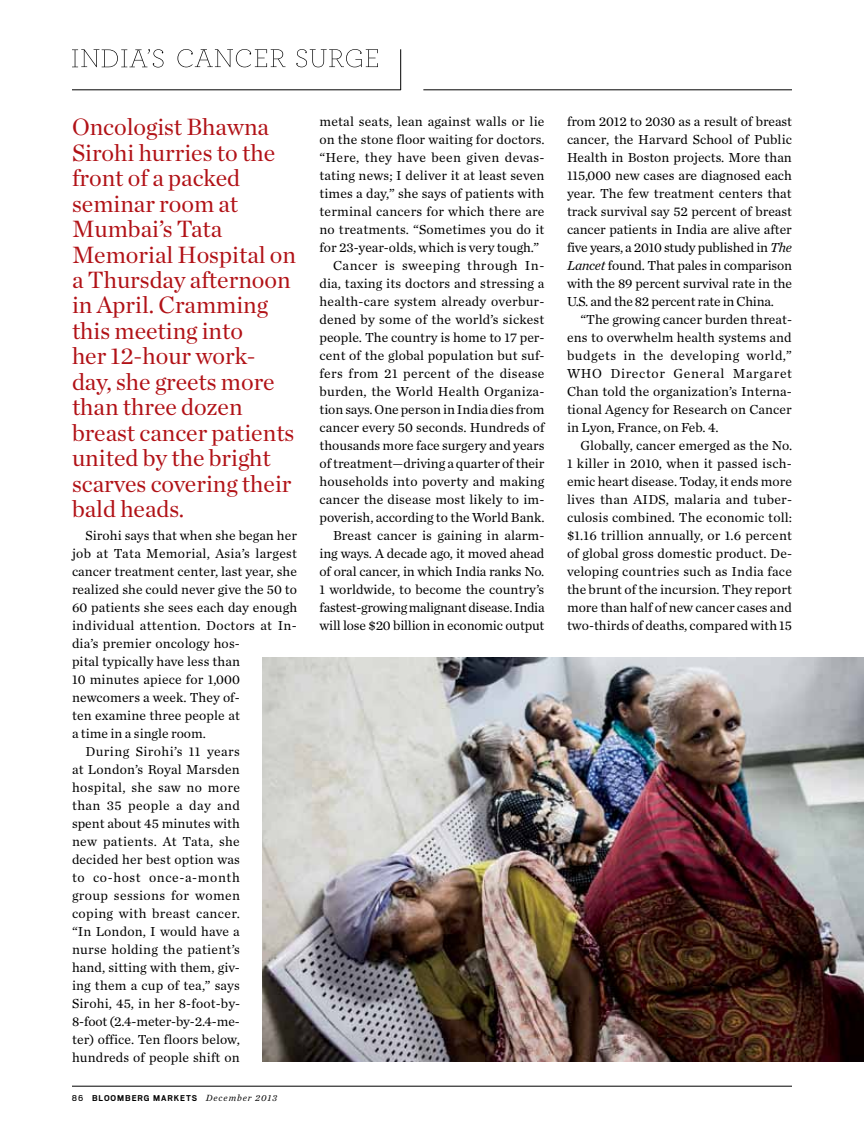
<style>
.page{position:relative;width:864px;height:1134px;background:#fff}
.page>*{position:absolute;margin:0;border:0;box-sizing:border-box;transform-origin:0 0}
.t1{font:24px/25.5px "Chronicle Deck";color:#b11116}
.t2{font:13.65px/18px "Chronicle Text G1";letter-spacing:.01em;color:#000;text-align:justify}
.t3{font:13.65px "Chronicle Text G1";letter-spacing:-.01em;color:#000}
.t4{font:13.65px "Chronicle Text G1";letter-spacing:.03em;color:#000}
.t5{font:13.65px "Chronicle Text G1";letter-spacing:-.02em;color:#000}
.t6{font:13.65px "Chronicle Text G1";letter-spacing:-.015em;color:#000}
.t7{font:13.65px "Chronicle Text G1";letter-spacing:.035em;color:#000}
.t8{font:13.65px "Chronicle Text G1";letter-spacing:.045em;color:#000}
.t9{font:700 9.3px "Scout";letter-spacing:.1em;color:#000}
.s1{font-weight:400}
.s2{font-family:"Chronicle Text G1";font-weight:400;font-style:italic}
.s3{font-style:italic}
</style>
<div class="page">
<hr style="left:72px;top:1086px;width:720px;height:1px;background:#000">
<img style="left:262px;top:658px;width:602px;height:404px">
<hr style="left:423px;top:90px;width:369px;height:1px;background:#000">
<svg style="left:72px;top:49px;width:92px;height:18px"></svg>
<svg style="left:177px;top:49px;width:108px;height:18px"></svg>
<svg style="left:296px;top:49px;width:82px;height:18px"></svg>
<hr style="left:72px;top:90px;width:329px;height:1px;background:#000">
<hr style="left:400px;top:49px;width:1px;height:41px;background:#000">
<p class="t1" style="left:72px;top:113px;width:226px">Oncologist Bhawna<br>Sirohi hurries to the front of a packed seminar room at<br>Mumbai’s Tata<br>Memorial Hospital on a Thursday afternoon in April. Cramming this meeting into<br>her 12-hour work&shy;day, she greets more than three dozen breast cancer patients united by the bright scarves covering their bald heads.</p>
<p class="t2" style="left:86px;top:526px;width:213px">Sirohi says that when she began her</p>
<p class="t2" style="left:72px;top:544px;width:227px">job at Tata Memorial, Asia’s largest</p>
<p class="t2" style="left:72px;top:562px;width:226px">cancer treatment center, last year, she</p>
<p class="t2" style="left:72px;top:580px;width:227px">realized she could never give the 50 to</p>
<p class="t2" style="left:72px;top:598px;width:227px">60 patients she sees each day enough</p>
<p class="t2" style="left:72px;top:616px;width:226px">individual attention. Doctors at In-</p>
<p class="t2" style="left:72px;top:634px;width:169px">dia’s premier oncology hos-</p>
<p class="t2" style="left:72px;top:652px;width:169px">pital typically have less than</p>
<p class="t2" style="left:72px;top:670px;width:170px">10 minutes apiece for 1,000</p>
<p class="t2" style="left:72px;top:688px;width:169px">newcomers a week. They of-</p>
<p class="t2" style="left:72px;top:706px;width:169px">ten examine three people at</p>
<p class="t2" style="left:72px;top:724px;width:135px">a time in a single room.</p>
<p class="t4" style="left:85px;top:741px;width:156px">During Sirohi’s 11 years</p>
<p class="t2" style="left:72px;top:760px;width:169px">at London’s Royal Marsden</p>
<p class="t2" style="left:72px;top:778px;width:170px">hospital, she saw no more</p>
<p class="t4" style="left:72px;top:795px;width:170px">than 35 people a day and</p>
<p class="t2" style="left:72px;top:814px;width:170px">spent about 45 minutes with</p>
<p class="t2" style="left:72px;top:832px;width:169px">new patients. At Tata, she</p>
<p class="t2" style="left:72px;top:850px;width:169px">decided her best option was</p>
<p class="t8" style="left:72px;top:867px;width:169px">to co-host once-a-month</p>
<p class="t2" style="left:72px;top:886px;width:169px">group sessions for women</p>
<p class="t2" style="left:72px;top:904px;width:169px">coping with breast cancer.</p>
<p class="t2" style="left:72px;top:922px;width:169px">“In London, I would have a</p>
<p class="t2" style="left:72px;top:940px;width:169px">nurse holding the patient’s</p>
<p class="t2" style="left:72px;top:958px;width:169px">hand, sitting with them, giv-</p>
<p class="t2" style="left:72px;top:976px;width:169px">ing them a cup of tea,” says</p>
<p class="t2" style="left:72px;top:994px;width:170px">Sirohi, 45, in her 8-foot-by-</p>
<p class="t2" style="left:72px;top:1012px;width:169px">8-foot (2.4-meter-by-2.4-me-</p>
<p class="t2" style="left:72px;top:1030px;width:169px">ter) office. Ten floors below,</p>
<p class="t2" style="left:72px;top:1048px;width:169px">hundreds of people shift on</p>
<p class="t9" style="left:72px;top:1092px;width:207px"><span class="s1">86</span> BLOOMBERG MARKETS <span class="s2">December 2013</span></p>
<p class="t2" style="left:320px;top:112px;width:227px">metal seats, lean against walls or lie</p>
<p class="t2" style="left:320px;top:130px;width:226px">on the stone floor waiting for doctors.</p>
<p class="t2" style="left:320px;top:148px;width:227px">“Here, they have been given devas-</p>
<p class="t2" style="left:320px;top:166px;width:226px">tating news; I deliver it at least seven</p>
<p class="t2" style="left:320px;top:184px;width:226px">times a day,” she says of patients with</p>
<p class="t2" style="left:320px;top:202px;width:226px">terminal cancers for which there are</p>
<p class="t2" style="left:320px;top:220px;width:226px">no treatments. “Sometimes you do it</p>
<p class="t2" style="left:320px;top:238px;width:221px">for 23-year-olds, which is very tough.”</p>
<p class="t7" style="left:333px;top:255px;width:213px">Cancer is sweeping through In-</p>
<p class="t2" style="left:320px;top:274px;width:227px">dia, taxing its doctors and stressing a</p>
<p class="t2" style="left:320px;top:292px;width:227px">health-care system already overbur-</p>
<p class="t2" style="left:320px;top:310px;width:226px">dened by some of the world’s sickest</p>
<p class="t2" style="left:320px;top:328px;width:227px">people. The country is home to 17 per-</p>
<p class="t2" style="left:320px;top:346px;width:227px">cent of the global population but suf-</p>
<p class="t2" style="left:320px;top:364px;width:227px">fers from 21 percent of the disease</p>
<p class="t2" style="left:320px;top:382px;width:226px">burden, the World Health Organiza-</p>
<p class="t2" style="left:320px;top:400px;width:227px">tion says. One person in India dies from</p>
<p class="t2" style="left:320px;top:418px;width:227px">cancer every 50 seconds. Hundreds of</p>
<p class="t2" style="left:320px;top:436px;width:226px">thousands more face surgery and years</p>
<p class="t2" style="left:320px;top:454px;width:227px">of treatment—driving a quarter of their</p>
<p class="t2" style="left:320px;top:472px;width:226px">households into poverty and making</p>
<p class="t2" style="left:320px;top:490px;width:226px">cancer the disease most likely to im-</p>
<p class="t2" style="left:320px;top:508px;width:227px">poverish, according to the World Bank.</p>
<p class="t2" style="left:333px;top:526px;width:213px">Breast cancer is gaining in alarm-</p>
<p class="t3" style="left:320px;top:543px;width:226px">ing ways. A decade ago, it moved ahead</p>
<p class="t3" style="left:320px;top:561px;width:226px">of oral cancer, in which India ranks No.</p>
<p class="t2" style="left:320px;top:580px;width:226px">1 worldwide, to become the country’s</p>
<p class="t5" style="left:320px;top:597px;width:227px">fastest-growing malignant disease. India</p>
<p class="t6" style="left:320px;top:615px;width:226px">will lose $20 billion in economic output</p>
<p class="t2" style="left:567px;top:112px;width:227px">from 2012 to 2030 as a result of breast cancer, the Harvard School of Public Health in Boston projects. More than 115,000 new cases are diagnosed each year. The few treatment centers that track survival say 52 percent of breast cancer patients in India are alive after five years, a 2010 study published in <span class="s3">The Lancet</span> found. That pales in comparison with the 89 percent survival rate in the U.S. and the 82 percent rate in China.</p>
<p class="t2" style="left:567px;top:310px;width:227px;text-indent:13px">“The growing cancer burden threat&shy;ens to overwhelm health systems and budgets in the developing world,” WHO Director General Margaret Chan told the organization’s Interna&shy;tional Agency for Research on Cancer in Lyon, France, on Feb. 4.</p>
<p class="t2" style="left:567px;top:436px;width:227px;text-indent:13px">Globally, cancer emerged as the No.<br>1 killer in 2010, when it passed isch&shy;emic heart disease. Today, it ends more lives than AIDS, malaria and tuber&shy;culosis combined. The economic toll: $1.16 trillion annually, or 1.6 percent of global gross domestic product. De&shy;veloping countries such as India face the brunt of the incursion. They report more than half of new cancer cases and two-thirds of deaths, compared with 15</p>
</div>
